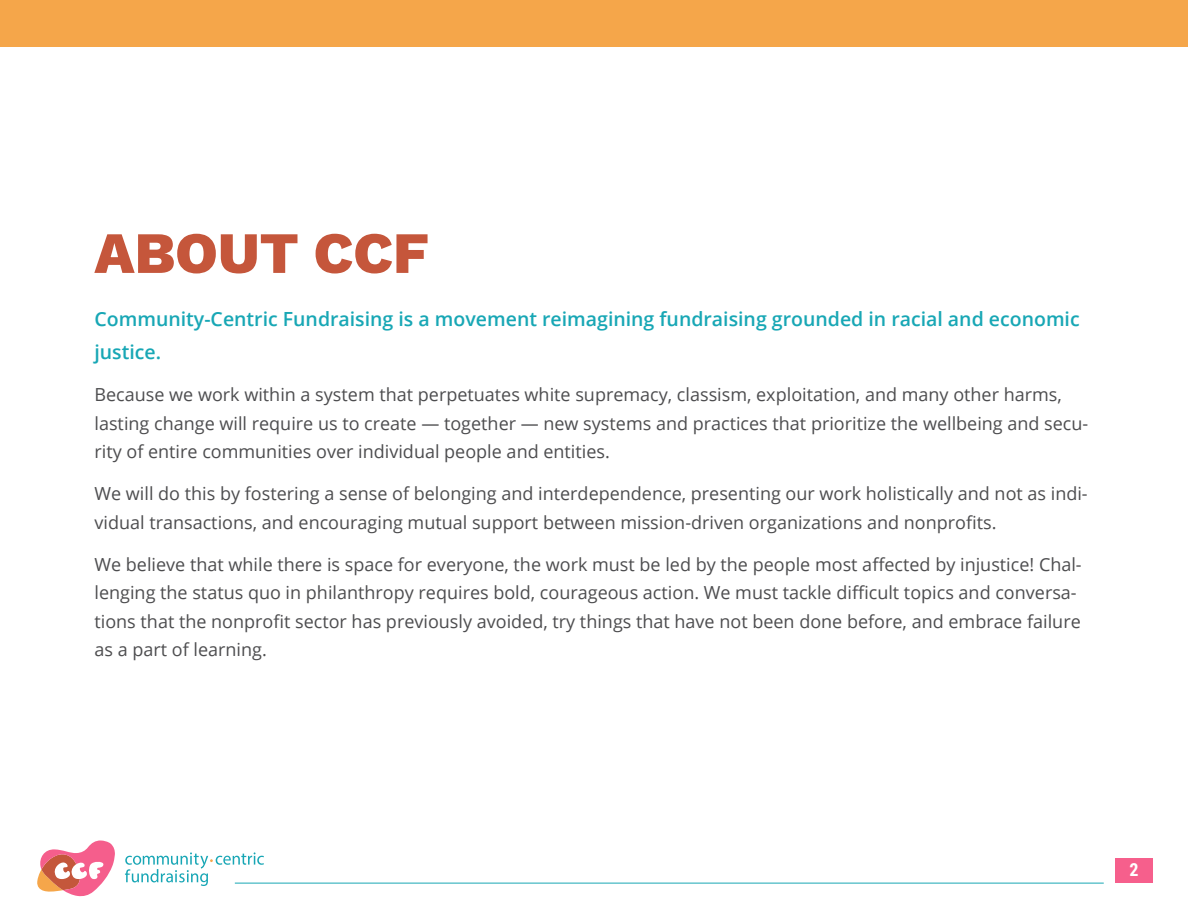
<style>
.page{position:relative;width:1188px;height:918px;background:#fff}
.page>*{position:absolute;margin:0;border:0;box-sizing:border-box;transform-origin:0 0}
.heading{font:58.5px "Work Sans";color:#c5563b}
.pullquote{font:600 19.5px/33px "Open Sans";color:#18a7b5}
.body{font:18px/28.5px "Open Sans";color:#4d4d4f}
.t1{font:700 18px "Roboto Condensed";color:#fff}
</style>
<div class="page">
<svg style="left:125px;top:852px;width:139px;height:34px"></svg>
<svg style="left:37px;top:840px;width:78px;height:57px"></svg>
<hr style="left:235px;top:883px;width:869px;height:1px;background:#18a7b5">
<div style="left:1115px;top:858px;width:38px;height:25px;background:#f65f8c"></div>
<div style="left:0;top:0;width:1188px;height:46px;background:#f5a64a"></div>
<p class="heading" style="left:94px;top:209px;width:336px">ABOUT CCF</p>
<p class="pullquote" style="left:94px;top:302px;width:987px">Community-Centric Fundraising is a movement reimagining fundraising grounded in racial and economic justice.</p>
<p class="body" style="left:94px;top:380px;width:995px">Because we work within a system that perpetuates white supremacy, classism, exploitation, and many other harms, lasting change will require us to create — together — new systems and practices that prioritize the wellbeing and secu&shy;rity of entire communities over individual people and entities.</p>
<p class="body" style="left:94px;top:479px;width:995px">We will do this by fostering a sense of belonging and interdependence, presenting our work holistically and not as indi&shy;vidual transactions, and encouraging mutual support between mission-driven organizations and nonprofits.</p>
<p class="body" style="left:94px;top:549px;width:989px">We believe that while there is space for everyone, the work must be led by the people most affected by injustice! Chal&shy;lenging the status quo in philanthropy requires bold, courageous action. We must tackle difficult topics and conversa&shy;tions that the nonprofit sector has previously avoided, try things that have not been done before, and embrace failure as a part of learning.</p>
<p class="t1" style="left:1130px;top:857px;width:11px">2</p>
</div>
